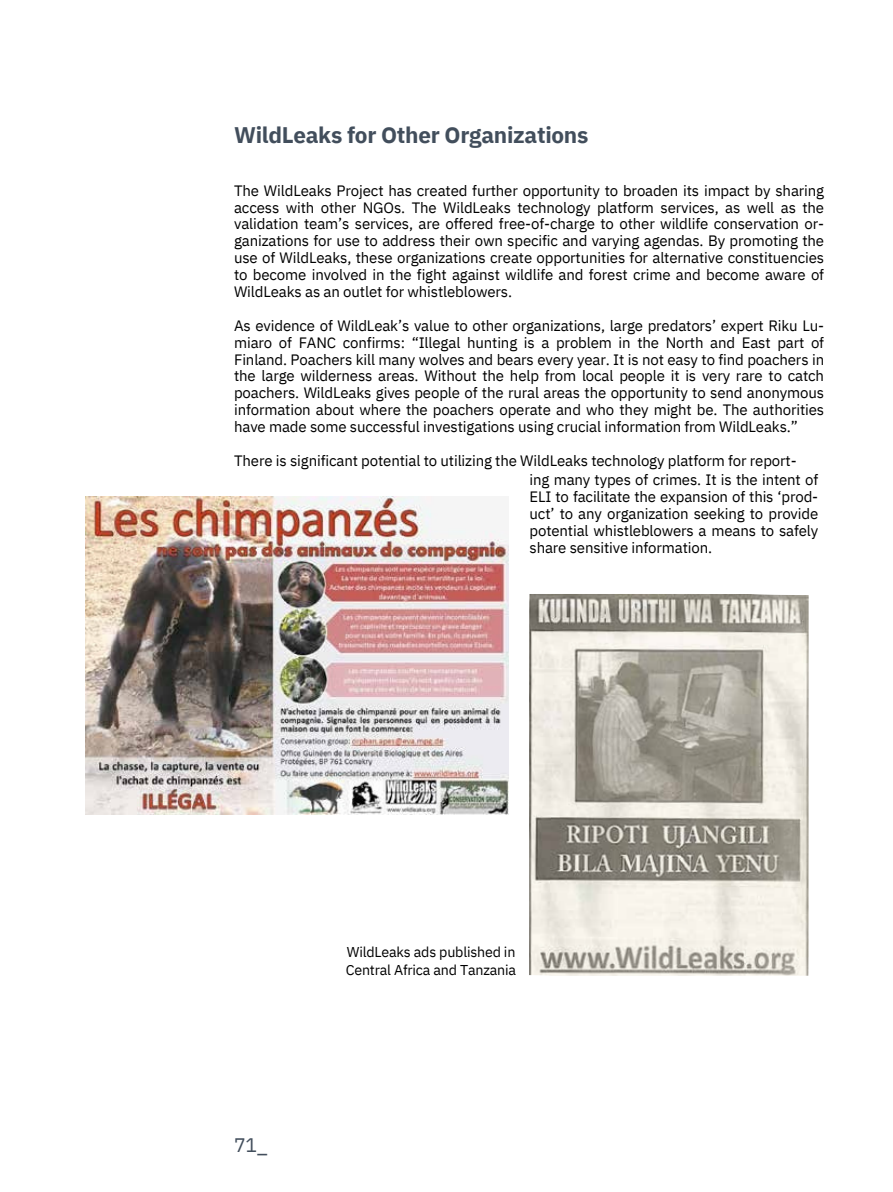
<style>
.page{position:relative;width:893px;height:1192px;background:#fff}
.page>*{position:absolute;margin:0;border:0;box-sizing:border-box;transform-origin:0 0}
.t1{font:700 22.5px "IBM Plex Sans";letter-spacing:-.015em;color:#424e5c}
.t2{font:19.5px "IBM Plex Sans";color:#424e5c}
.t3{font:15px/16.8px "IBM Plex Sans";letter-spacing:-.01em;color:#000;text-align:justify}
.t4{font:14.25px "IBM Plex Sans";letter-spacing:-.015em;color:#000}
</style>
<div class="page">
<img style="left:529px;top:594px;width:279px;height:381px">
<img style="left:85px;top:496px;width:423px;height:318px">
<p class="t1" style="left:234px;top:120px;width:355px">WildLeaks for Other Organizations</p>
<p class="t3" style="left:234px;top:182px;width:591px">The WildLeaks Project has created further opportunity to broaden its impact by sharing access with other NGOs. The WildLeaks technology platform services, as well as the validation team’s services, are offered free-of-charge to other wildlife conservation or&shy;ganizations for use to address their own specific and varying agendas. By promoting the use of WildLeaks, these organizations create opportunities for alternative constituencies to become involved in the fight against wildlife and forest crime and become aware of WildLeaks as an outlet for whistleblowers.</p>
<p class="t3" style="left:234px;top:317px;width:591px">As evidence of WildLeak’s value to other organizations, large predators’ expert Riku Lu&shy;miaro of FANC confirms: “Illegal hunting is a problem in the North and East part of Finland. Poachers kill many wolves and bears every year. It is not easy to find poachers in the large wilderness areas. Without the help from local people it is very rare to catch poachers. WildLeaks gives people of the rural areas the opportunity to send anonymous information about where the poachers operate and who they might be. The authorities have made some successful investigations using crucial information from WildLeaks.”</p>
<p class="t3" style="left:234px;top:452px;width:564px">There is significant potential to utilizing the WildLeaks technology platform for report-</p>
<p class="t3" style="left:529px;top:471px;width:290px">ing many types of crimes. It is the intent of ELI to facilitate the expansion of this ‘prod&shy;uct’ to any organization seeking to provide potential whistleblowers a means to safely share sensitive information.</p>
<p class="t2" style="left:234px;top:1131px;width:35px">71_</p>
<p class="t4" style="left:347px;top:942px;width:170px">WildLeaks ads published in</p>
<h2 class="t4" style="left:345px;top:960px;width:172px">Central Africa and Tanzania</h2>
</div>
